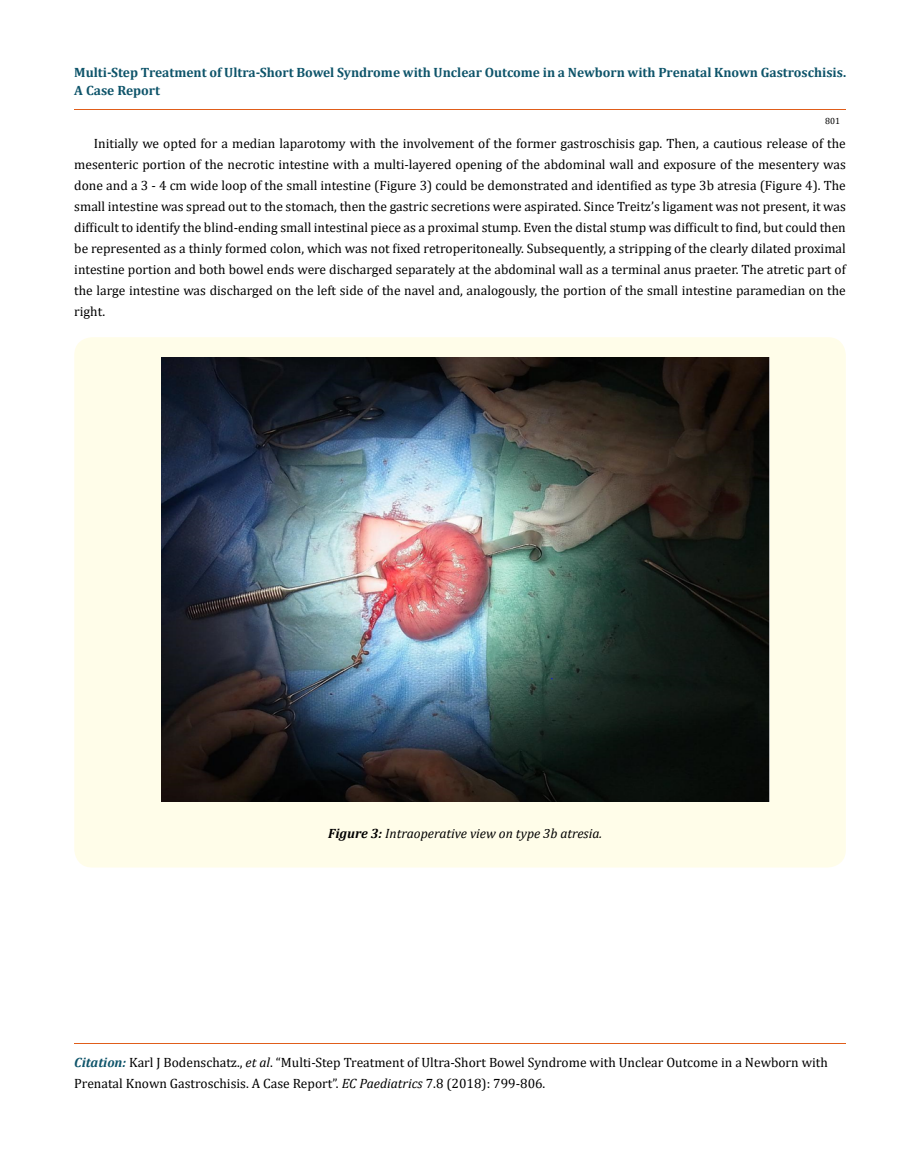
<style>
.page{position:relative;width:917px;height:1154px;background:#fff}
.page>*{position:absolute;margin:0;border:0;box-sizing:border-box;transform-origin:0 0}
.t1{font:13.5px/21px "Cambria";color:#000}
.t2{font:700 13.5px/18px "Cambria";color:#0e546a}
.t3{font:italic 13.5px "Cambria";color:#000}
.t4{font:9px "Cambria";color:#000}
.s1{font-weight:700}
.s2{font-weight:700;font-style:italic;color:#0e546a}
.s3{font-style:italic}
</style>
<div class="page">
<hr style="left:74px;top:110px;width:771px;height:1px;background:#e05d1a">
<hr style="left:74px;top:1043px;width:771px;height:1px;background:#e05d1a">
<div style="left:74px;top:337px;width:771px;height:530px;background:#fffde9;border-radius:18px"></div>
<img style="left:161px;top:357px;width:608px;height:444px">
<p class="t2" style="left:74px;top:63px;width:773px">Multi-Step Treatment of Ultra-Short Bowel Syndrome with Unclear Outcome in a Newborn with Prenatal Known Gastroschisis.<br>A Case Report</p>
<p class="t1" style="left:74px;top:132px;width:773px;text-align:justify;text-indent:19px">Initially we opted for a median laparotomy with the involvement of the former gastroschisis gap. Then, a cautious release of the mesenteric portion of the necrotic intestine with a multi-layered opening of the abdominal wall and exposure of the mesentery was done and a 3 - 4 cm wide loop of the small intestine (Figure 3) could be demonstrated and identified as type 3b atresia (Figure 4). The small intestine was spread out to the stomach, then the gastric secretions were aspirated. Since Treitz’s ligament was not present, it was difficult to identify the blind-ending small intestinal piece as a proximal stump. Even the distal stump was difficult to find, but could then be represented as a thinly formed colon, which was not fixed retroperitoneally. Subsequently, a stripping of the clearly dilated proximal intestine portion and both bowel ends were discharged separately at the abdominal wall as a terminal anus praeter. The atretic part of the large intestine was discharged on the left side of the navel and, analogously, the portion of the small intestine paramedian on the right.</p>
<p class="t4" style="left:825px;top:116px;width:16px">801</p>
<p class="t3" style="left:328px;top:824px;width:275px"><span class="s1">Figure 3:</span> Intraoperative view on type 3b atresia.</p>
<p class="t1" style="left:74px;top:1051px;width:755px"><span class="s2">Citation:</span> Karl J Bodenschatz., <span class="s3">et al</span>. “Multi-Step Treatment of Ultra-Short Bowel Syndrome with Unclear Outcome in a Newborn with<br>Prenatal Known Gastroschisis. A Case Report”. <span class="s3">EC Paediatrics</span> 7.8 (2018): 799-806.</p>
</div>
